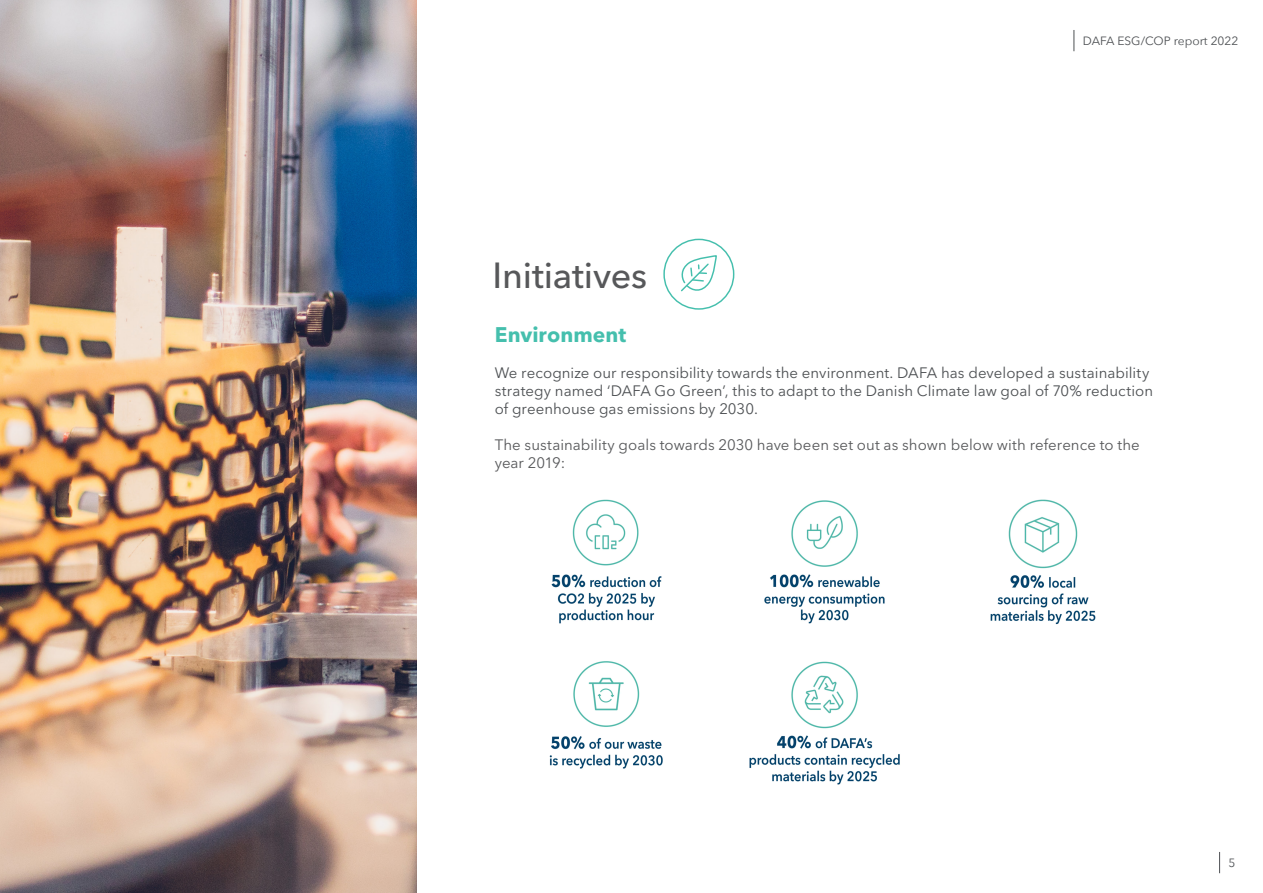
<style>
.page{position:relative;width:1263px;height:893px;background:#fff}
.page>*{position:absolute;margin:0;border:0;box-sizing:border-box;transform-origin:0 0}
.Headline{font:500 36px "Avenir Next LT Pro";letter-spacing:-.005em;color:#57585a}
.t1{font:700 21px "Avenir Next LT Pro";color:#45bfad}
.t2{font:15px/18px "Avenir Next LT Pro";letter-spacing:.005em;color:#4d5053}
.t3{font:15px/18px "Avenir Next LT Pro";letter-spacing:.005em;color:#57585a}
.t4{font:12px "Avenir Next";color:#4d5053}
</style>
<div class="page">
<img style="left:0;top:0;width:417px;height:893px">
<img style="left:549px;top:499px;width:547px;height:286px">
<svg style="left:1074px;top:30px;width:1px;height:21px"></svg>
<svg style="left:663px;top:239px;width:71px;height:71px"></svg>
<svg style="left:1219px;top:852px;width:1px;height:21px"></svg>
<p class="Headline" style="left:493px;top:254px;width:156px">Initiatives</p>
<p class="t4" style="left:1083px;top:31px;width:157px">DAFA ESG/COP report 2022</p>
<p class="t1" style="left:495px;top:322px;width:133px">Environment</p>
<p class="t2" style="left:495px;top:364px;width:660px">We recognize our responsibility towards the environment. DAFA has developed a sustainability strategy named ‘DAFA Go Green’, this to adapt to the Danish Climate law goal of 70% reduction of greenhouse gas emissions by 2030.</p>
<p class="t3" style="left:495px;top:436px;width:646px">The sustainability goals towards 2030 have been set out as shown below with reference to the year 2019:</p>
<p class="t4" style="left:1228px;top:853px;width:8px">5</p>
</div>
